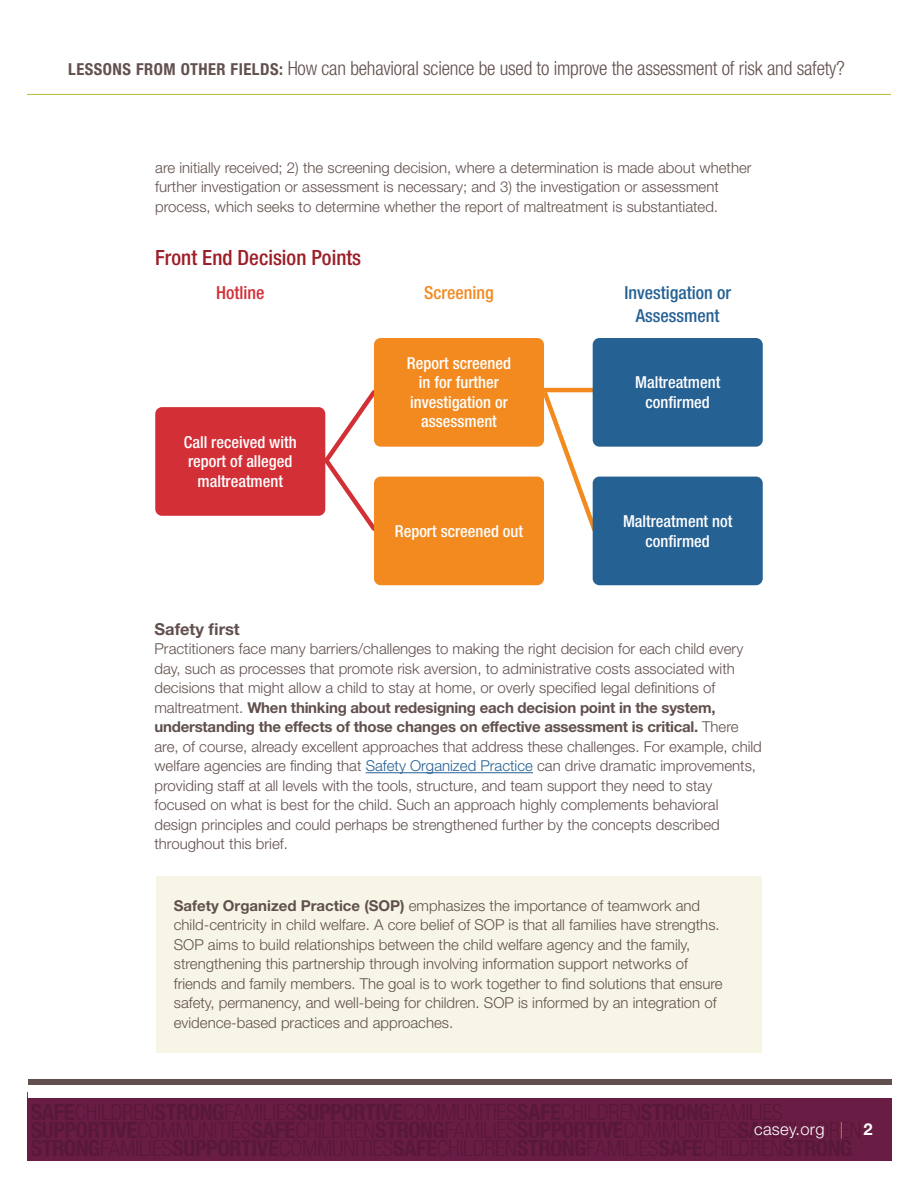
<style>
.page{position:relative;width:918px;height:1188px;background:#fff}
.page>*{position:absolute;margin:0;border:0;box-sizing:border-box;transform-origin:0 0}
.Head_2{font:500 condensed 21px "Helvetica Neue LT Std";color:#9d1e28}
.t1{font:300 condensed 19.5px "Helvetica Neue LT Std";letter-spacing:-.01em;color:#61504d}
.Head_2-2{font:500 condensed 18px/22.5px "Helvetica Neue LT Std";color:#266194;text-align:center}
.Head_2-3{font:500 condensed 18px "Helvetica Neue LT Std";color:#f28a20}
.Head_2-4{font:500 condensed 18px "Helvetica Neue LT Std";color:#d22f37}
.Head_2-5{font:500 condensed 16.5px/19.5px "Helvetica Neue LT Std";color:#fff;text-align:center}
.t2{font:300 16.5px "Helvetica Neue LT Std";letter-spacing:.02em;color:#fff}
.Head_3{font:700 16.5px "Helvetica Neue LT Std";color:#61504d}
.body{font:300 15px/19.5px "Helvetica Neue LT Std";color:#61504d}
.s1{font-weight:700;font-size:16.5px}
.s2{font-weight:700}
.s3{color:#266194}
.s4{color:#f28a20}
</style>
<div class="page">
<hr style="left:27px;top:94px;width:864px;height:1px;background:#beb931">
<div style="left:27px;top:1098px;width:864px;height:63px;background:#691d45"></div>
<div style="left:28px;top:1079px;width:864px;height:7px;background:#61504d"></div>
<hr style="left:366px;top:772px;width:167px;height:1px;background:#266194">
<svg style="left:540px;top:386px;width:60px;height:150px"></svg>
<hr style="left:538px;top:388px;width:67px;height:4px;background:#f28a20">
<svg style="left:321px;top:390px;width:59px;height:141px"></svg>
<div style="left:155px;top:407px;width:170px;height:109px;background:#d22f37;border-radius:7px"></div>
<div style="left:374px;top:338px;width:170px;height:109px;background:#f28a20;border-radius:7px"></div>
<div style="left:374px;top:477px;width:170px;height:108px;background:#f28a20;border-radius:7px"></div>
<div style="left:593px;top:338px;width:170px;height:109px;background:#266194;border-radius:7px"></div>
<div style="left:593px;top:477px;width:170px;height:108px;background:#266194;border-radius:7px"></div>
<div style="left:156px;top:876px;width:606px;height:176px;background:#f7f6e6"></div>
<h2 class="t1" style="left:68px;top:57px;width:778px"><span class="s1">LESSONS FROM OTHER FIELDS:</span> How can behavioral science be used to improve the assessment of risk and safety?</h2>
<p class="body" style="left:155px;top:157px;width:598px">are initially received; 2) the screening decision, where a determination is made about whether further investigation or assessment is necessary; and 3) the investigation or assessment process, which seeks to determine whether the report of maltreatment is substantiated.</p>
<p class="Head_2" style="left:155px;top:245px;width:208px">Front End Decision Points</p>
<p class="Head_2-4" style="left:216px;top:282px;width:50px">Hotline</p>
<p class="Head_2-3" style="left:424px;top:282px;width:71px">Screening</p>
<p class="Head_2-2" style="left:624px;top:282px;width:108px">Investigation or<br>Assessment</p>
<p class="Head_2-5" style="left:184px;top:432px;width:114px">Call received with report of alleged maltreatment</p>
<p class="Head_2-5" style="left:407px;top:353px;width:106px">Report screened in for further investigation or assessment</p>
<p class="Head_2-5" style="left:395px;top:521px;width:130px">Report screened out</p>
<p class="Head_2-5" style="left:635px;top:373px;width:87px">Maltreatment confirmed</p>
<p class="Head_2-5" style="left:623px;top:511px;width:111px">Maltreatment not confirmed</p>
<p class="Head_3" style="left:154px;top:619px;width:87px">Safety first</p>
<p class="body" style="left:154px;top:639px;width:609px">Practitioners face many barriers/challenges to making the right decision for each child every day, such as processes that promote risk aversion, to administrative costs associated with decisions that might allow a child to stay at home, or overly specified legal definitions of maltreatment. <span class="s2">When thinking about redesigning each decision point in the system, understanding the effects of those changes on effective assessment is critical.</span> There are, of course, already excellent approaches that address these challenges. For example, child welfare agencies are finding that <span class="s3">Safety Organized Practice</span> can drive dramatic improvements, providing staff at all levels with the tools, structure, and team support they need to stay focused on what is best for the child. Such an approach highly complements behavioral design principles and could perhaps be strengthened further by the concepts described throughout this brief.</p>
<p class="body" style="left:174px;top:896px;width:550px"><span class="s2">Safety Organized Practice (SOP)</span> emphasizes the importance of teamwork and child-centricity in child welfare. A core belief of SOP is that all families have strengths.<br>SOP aims to build relationships between the child welfare agency and the family, strengthening this partnership through involving information support networks of friends and family members. The goal is to work together to find solutions that ensure safety, permanency, and well-being for children. SOP is informed by an integration of evidence-based practices and approaches.</p>
<p class="t2" style="left:754px;top:1119px;width:120px">casey.org <span class="s4">|</span> <span class="s2">2</span></p>
</div>
